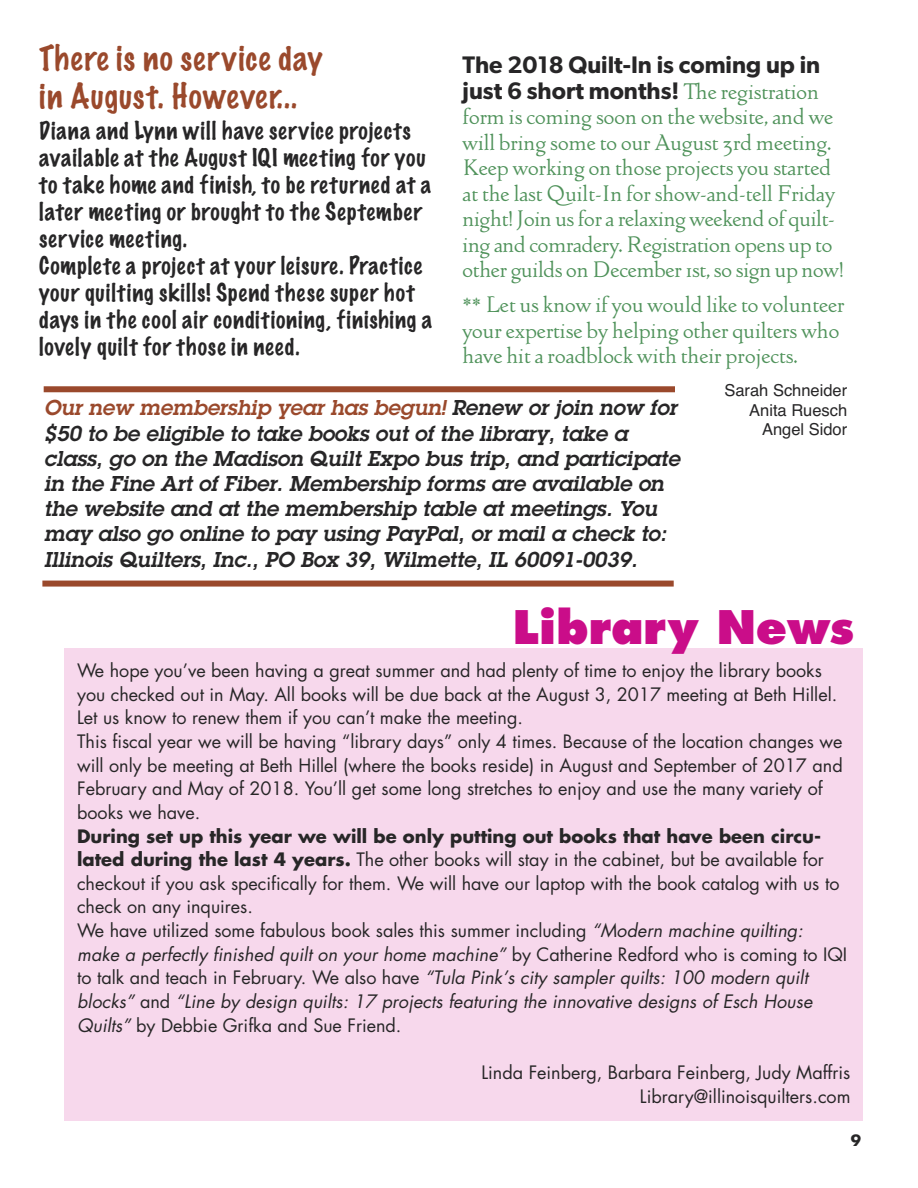
<style>
.page{position:relative;width:918px;height:1188px;background:#fff}
.page>*{position:absolute;margin:0;border:0;box-sizing:border-box;transform-origin:0 0}
.t1{font:800 45px "Futura";color:#ca0d89}
.t2{font:100 31.5px/37.8px "Marker Felt";letter-spacing:.035em;color:#9a492c}
.t3{font:600 24px/25.5px "Gibson";color:#272627}
.t4{font:22.5px/25.5px "Zilvertype Pro";color:#4f925a}
.t5{font:100 22.5px/27px "Marker Felt";letter-spacing:.04em;color:#272627}
.t6{font:italic 600 21px/25.2px "Lubalin Graph";letter-spacing:.005em;color:#272627}
.t7{font:18px/23.7px "Futura";color:#272627}
.t8{font:16.5px/19.8px "Helvetica";color:#272627;text-align:right}
.t9{font:700 15px "Futura";color:#272627}
.s1{font-family:"Zilvertype Pro";font-weight:400;font-size:22.5px;color:#4f925a}
.s2{color:#9a492c}
.s3{font-weight:700}
.s4{font-style:italic}
</style>
<div class="page">
<div style="left:64px;top:649px;width:798px;height:472px;background:#f7d8ec"></div>
<div style="left:44px;top:386px;width:631px;height:6px;background:#9a492c"></div>
<div style="left:42px;top:581px;width:632px;height:6px;background:#9a492c"></div>
<h2 class="t2" style="left:39px;top:40px;width:285px">There is no service day in August. However...</h2>
<p class="t5" style="left:39px;top:117px;width:395px">Diana and Lynn will have service projects available at the August IQI meeting for you to take home and finish, to be returned at a later meeting or brought to the September service meeting.<br>Complete a project at your leisure. Practice your quilting skills! Spend these super hot days in the cool air conditioning, finishing a lovely quilt for those in need.</p>
<h3 class="t3" style="left:463px;top:54px;width:359px">The 2018 Quilt-In is coming up in just 6 short months! <span class="s1">The registration</span></h3>
<p class="t4" style="left:463px;top:106px;width:382px">form is coming soon on the website, and we will bring some to our August 3rd meeting.<br>Keep working on those projects you started at the last Quilt-In for show-and-tell Friday night! Join us for a relaxing weekend of quilt&shy;ing and comradery. Registration opens up to other guilds on December 1st, so sign up now!</p>
<p class="t4" style="left:463px;top:294px;width:383px">** Let us know if you would like to volunteer your expertise by helping other quilters who have hit a roadblock with their projects.</p>
<p class="t8" style="left:724px;top:380px;width:124px">Sarah Schneider<br>Anita Ruesch<br>Angel Sidor</p>
<p class="t6" style="left:44px;top:396px;width:637px"><span class="s2">Our new membership year has begun!</span> Renew or join now for $50 to be eligible to take books out of the library, take a class, go on the Madison Quilt Expo bus trip, and participate in the Fine Art of Fiber. Membership forms are available on the website and at the membership table at meetings. You may also go online to pay using PayPal, or mail a check to:<br>Illinois Quilters, Inc., PO Box 39, Wilmette, IL 60091-0039.</p>
<h1 class="t1" style="left:513px;top:607px;width:343px">Library News</h1>
<p class="t7" style="left:77px;top:660px;width:767px">We hope you’ve been having a great summer and had plenty of time to enjoy the library books you checked out in May. All books will be due back at the August 3, 2017 meeting at Beth Hillel.<br>Let us know to renew them if you can’t make the meeting.<br>This fiscal year we will be having “library days” only 4 times. Because of the location changes we will only be meeting at Beth Hillel (where the books reside) in August and September of 2017 and February and May of 2018. You’ll get some long stretches to enjoy and use the many variety of books we have.</p>
<p class="t7" style="left:77px;top:826px;width:772px"><span class="s3">During set up this year we will be only putting out books that have been circu&shy;lated during the last 4 years.</span> The other books will stay in the cabinet, but be available for checkout if you ask specifically for them. We will have our laptop with the book catalog with us to check on any inquires.<br>We have utilized some fabulous book sales this summer including <span class="s4">“Modern machine quilting: make a perfectly finished quilt on your home machine”</span> by Catherine Redford who is coming to IQI to talk and teach in February. We also have <span class="s4">“Tula Pink’s city sampler quilts: 100 modern quilt blocks”</span> and <span class="s4">“Line by design quilts: 17 projects featuring the innovative designs of Esch House Quilts”</span> by Debbie Grifka and Sue Friend.</p>
<p class="t7" style="left:481px;top:1062px;width:371px;text-align:right">Linda Feinberg, Barbara Feinberg, Judy Maffris<br>Library@illinoisquilters.com</p>
<p class="t9" style="left:851px;top:1134px;width:12px">9</p>
</div>
